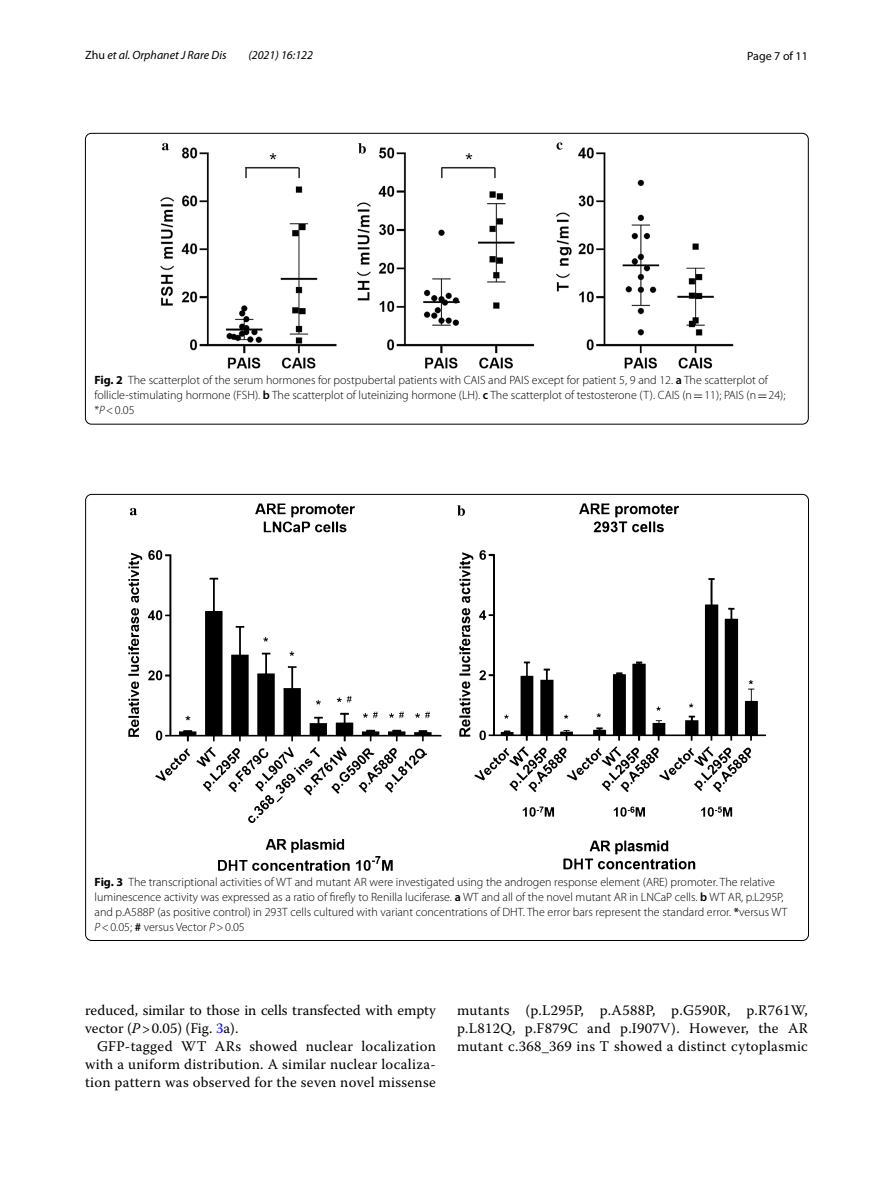
<style>
.page{position:relative;width:893px;height:1187px;background:#fff}
.page>*{position:absolute;margin:0;border:0;box-sizing:border-box;transform-origin:0 0}
.t1{font:14.7px/18px "Warnock Pro";letter-spacing:.02em;color:#000;text-align:justify}
.t2{font:14.7px/18px "Warnock Pro";color:#000}
.t3{font:300 12px/15px "Myriad Pro";color:#000}
.t4{font:italic 12px "Myriad Pro";color:#000}
.t5{font:12px "Myriad Pro";color:#000}
.s1{font-style:normal}
.s2{font-weight:700}
.s3{font-weight:600}
.s4{font-family:"MTSY";font-weight:400}
.s5{font-style:italic}
.s6{color:#00f}
</style>
<div class="page">
<img style="left:160px;top:142px;width:574px;height:227px">
<img style="left:128px;top:503px;width:638px;height:367px">
<p class="t4" style="left:85px;top:48px;width:143px"><span class="s1">Zhu</span> et al. Orphanet J Rare Dis</p>
<p class="t4" style="left:248px;top:48px;width:66px">(2021) 16:122</p>
<p class="t5" style="left:747px;top:48px;width:62px">Page 7 of 11</p>
<p class="t3" style="left:94px;top:372px;width:693px"><span class="s2">Fig. 2</span> The scatterplot of the serum hormones for postpubertal patients with CAIS and PAIS except for patient 5, 9 and 12. <span class="s3">a</span> The scatterplot of follicle-stimulating hormone (FSH). <span class="s3">b</span> The scatterplot of luteinizing hormone (LH). <span class="s3">c</span> The scatterplot of testosterone (T). CAIS (n<span class="s4">=</span>11); PAIS (n<span class="s4">=</span>24); *<span class="s5">P</span>&lt;0.05</p>
<p class="t3" style="left:95px;top:874px;width:694px"><span class="s2">Fig. 3</span> The transcriptional activities of WT and mutant AR were investigated using the androgen response element (ARE) promoter. The relative luminescence activity was expressed as a ratio of firefly to Renilla luciferase. <span class="s3">a</span> WT and all of the novel mutant AR in LNCaP cells. <span class="s3">b</span> WT AR, p.L295P, and p.A588P (as positive control) in 293T cells cultured with variant concentrations of DHT. The error bars represent the standard error. <span class="s3">*</span>versus WT <span class="s5">P</span>&lt;0.05; <span class="s3">#</span> versus Vector <span class="s5">P</span>&gt;0.05</p>
<p class="t2" style="left:85px;top:1000px;width:352px">reduced, similar to those in cells transfected with empty vector (<span class="s5">P</span>&gt;0.05) (Fig. <span class="s6">3</span>a).</p>
<p class="t1" style="left:85px;top:1036px;width:352px;text-indent:12px">GFP-tagged WT ARs showed nuclear localization with a uniform distribution. A similar nuclear localiza&shy;tion pattern was observed for the seven novel missense</p>
<p class="t1" style="left:457px;top:1000px;width:352px">mutants (p.L295P, p.A588P, p.G590R, p.R761W, p.L812Q, p.F879C and p.I907V). However, the AR mutant c.368_369 ins T showed a distinct cytoplasmic</p>
</div>
